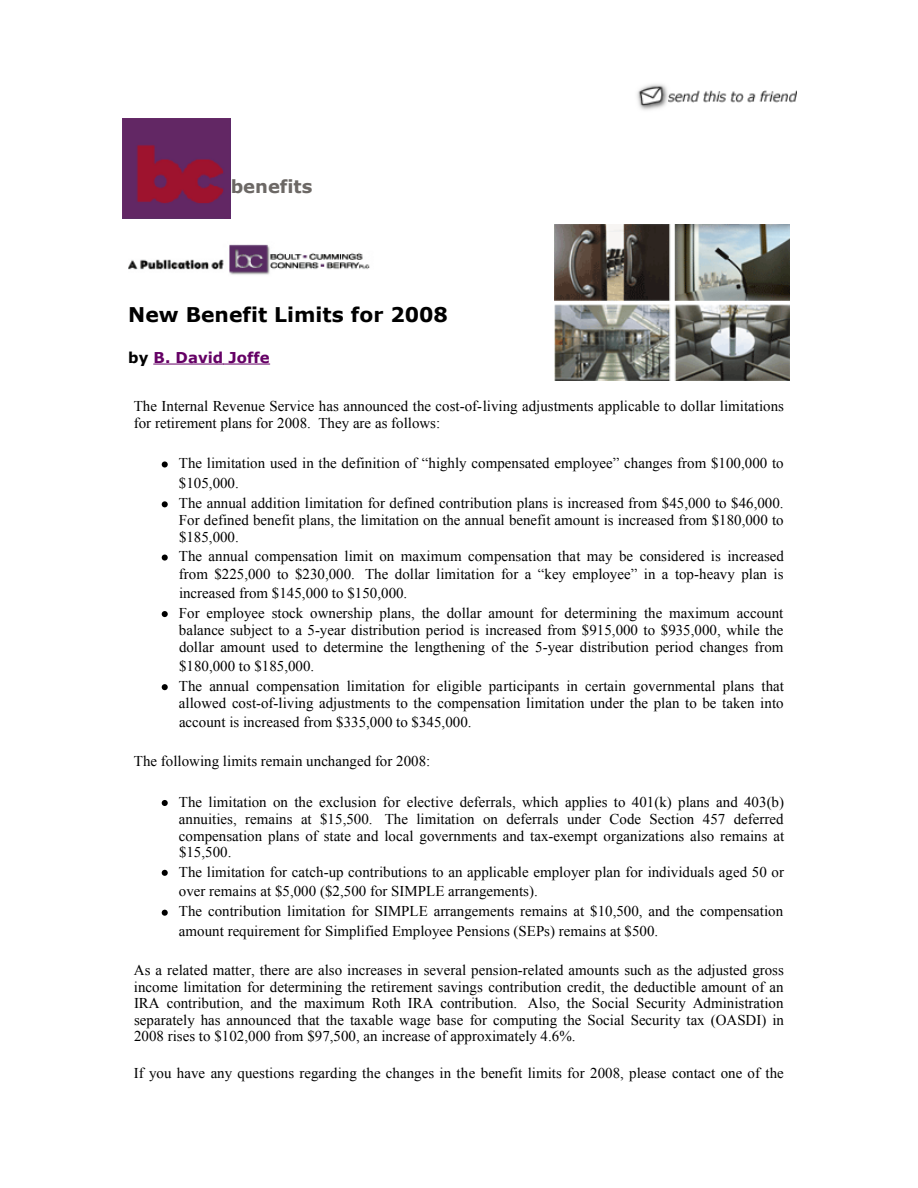
<style>
.page{position:relative;width:918px;height:1188px;background:#fff}
.page>*{position:absolute;margin:0;border:0;box-sizing:border-box;transform-origin:0 0}
.t1{font:700 20.25px "Verdana";color:#000}
.t2{font:700 18px "Verdana";color:#6c6865}
.t3{font:15px/20px "Times New Roman";color:#000}
.t4{font:700 15px "Verdana";color:#650065}
.s1{color:#000}
</style>
<div class="page">
<img style="left:637px;top:84px;width:159px;height:26px">
<img style="left:123px;top:119px;width:108px;height:100px">
<img style="left:128px;top:244px;width:242px;height:31px">
<img style="left:555px;top:224px;width:235px;height:157px">
<hr style="left:154px;top:364px;width:69px;height:1px;background:#650065">
<hr style="left:223px;top:364px;width:47px;height:1px;background:#650065">
<svg style="left:162px;top:461px;width:6px;height:7px"></svg>
<svg style="left:162px;top:501px;width:6px;height:6px"></svg>
<svg style="left:162px;top:555px;width:6px;height:6px"></svg>
<svg style="left:162px;top:611px;width:6px;height:6px"></svg>
<svg style="left:162px;top:684px;width:6px;height:6px"></svg>
<svg style="left:162px;top:800px;width:6px;height:6px"></svg>
<svg style="left:162px;top:870px;width:6px;height:6px"></svg>
<svg style="left:162px;top:910px;width:6px;height:6px"></svg>
<p class="t2" style="left:231px;top:175px;width:83px">benefits</p>
<h1 class="t1" style="left:128px;top:302px;width:321px">New Benefit Limits for 2008</h1>
<p class="t4" style="left:128px;top:348px;width:143px"><span class="s1">by</span> B. David Joffe</p>
<p class="t3" style="left:134px;top:398px;width:652px;line-height:16.5px">The Internal Revenue Service has announced the cost-of-living adjustments applicable to dollar limitations for retirement plans for 2008. They are as follows:</p>
<p class="t3" style="left:179px;top:453px;width:606px">The limitation used in the definition of “highly compensated employee” changes from $100,000 to $105,000.<br>The annual addition limitation for defined contribution plans is increased from $45,000 to $46,000.</p>
<p class="t3" style="left:179px;top:512px;width:606px;line-height:16.6px">For defined benefit plans, the limitation on the annual benefit amount is increased from $180,000 to $185,000.</p>
<p class="t3" style="left:179px;top:547px;width:607px;line-height:17.2px">The annual compensation limit on maximum compensation that may be considered is increased from $225,000 to $230,000. The dollar limitation for a “key employee” in a top-heavy plan is</p>
<p class="t3" style="left:179px;top:583px;width:606px">increased from $145,000 to $150,000.<br>For employee stock ownership plans, the dollar amount for determining the maximum account</p>
<p class="t3" style="left:179px;top:622px;width:606px;line-height:16.5px">balance subject to a 5-year distribution period is increased from $915,000 to $935,000, while the dollar amount used to determine the lengthening of the 5-year distribution period changes from</p>
<p class="t3" style="left:179px;top:656px;width:607px">$180,000 to $185,000.<br>The annual compensation limitation for eligible participants in certain governmental plans that</p>
<p class="t3" style="left:179px;top:693px;width:606px;line-height:19.2px">allowed cost-of-living adjustments to the compensation limitation under the plan to be taken into account is increased from $335,000 to $345,000.</p>
<p class="t3" style="left:134px;top:751px;width:298px">The following limits remain unchanged for 2008:</p>
<p class="t3" style="left:179px;top:793px;width:607px;line-height:16.8px;text-align:justify">The limitation on the exclusion for elective deferrals, which applies to 401(k) plans and 403(b) annuities, remains at $15,500. The limitation on deferrals under Code Section 457 deferred compensation plans of state and local governments and tax-exempt organizations also remains at $15,500.</p>
<p class="t3" style="left:179px;top:861px;width:607px">The limitation for catch-up contributions to an applicable employer plan for individuals aged 50 or over remains at $5,000 ($2,500 for SIMPLE arrangements).<br>The contribution limitation for SIMPLE arrangements remains at $10,500, and the compensation amount requirement for Simplified Employee Pensions (SEPs) remains at $500.</p>
<p class="t3" style="left:134px;top:961px;width:652px;line-height:16.6px;text-align:justify">As a related matter, there are also increases in several pension-related amounts such as the adjusted gross income limitation for determining the retirement savings contribution credit, the deductible amount of an IRA contribution, and the maximum Roth IRA contribution. Also, the Social Security Administration separately has announced that the taxable wage base for computing the Social Security tax (OASDI) in 2008 rises to $102,000 from $97,500, an increase of approximately 4.6%.</p>
<p class="t3" style="left:134px;top:1063px;width:652px">If you have any questions regarding the changes in the benefit limits for 2008, please contact one of the</p>
</div>
